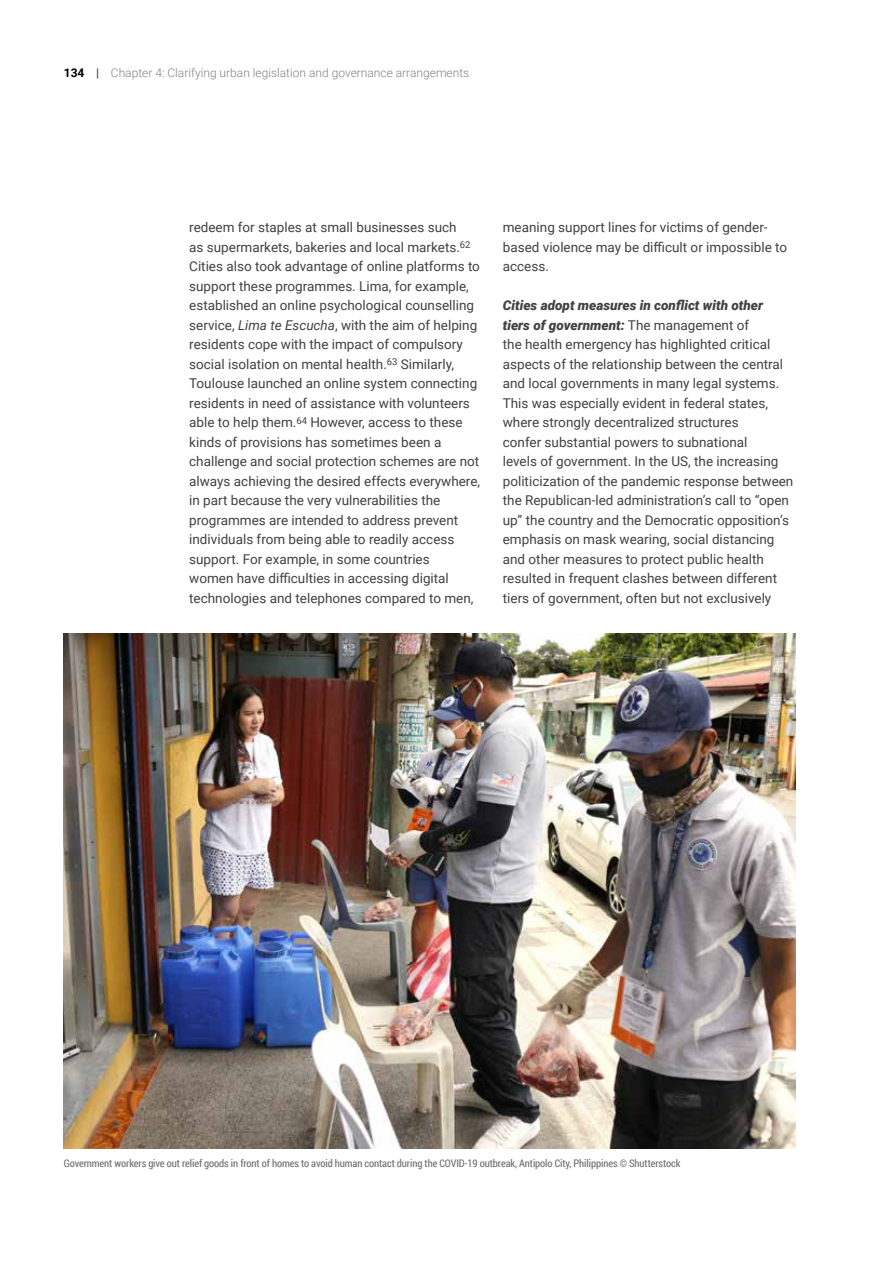
<style>
.page{position:relative;width:893px;height:1263px;background:#fff}
.page>*{position:absolute;margin:0;border:0;box-sizing:border-box;transform-origin:0 0}
.t1{font:13.5px/19.5px "Roboto";color:#414042}
.t2{font:300 12px "Roboto";color:#808285}
.t3{font:10.5px "Roboto Condensed";letter-spacing:-.01em;color:#6d6e71}
.s1{font-weight:700;color:#000}
.s2{font-weight:700;color:#3c4c7b}
.s3{font-style:italic}
.s4{font-weight:900;font-style:italic}
</style>
<div class="page">
<img style="left:64px;top:634px;width:731px;height:514px">
<p class="t2" style="left:64px;top:64px;width:407px"><span class="s1">134</span> <span class="s2">|</span> Chapter 4: Clarifying urban legislation and governance arrangements</p>
<p class="t1" style="left:189px;top:217px;width:292px">redeem for staples at small businesses such<br>as supermarkets, bakeries and local markets.<sup>62<br></sup>Cities also took advantage of online platforms to support these programmes. Lima, for example, established an online psychological counselling service, <span class="s3">Lima te Escucha</span>, with the aim of helping residents cope with the impact of compulsory social isolation on mental health.<sup>63</sup> Similarly, Toulouse launched an online system connecting residents in need of assistance with volunteers able to help them.<sup>64</sup> However, access to these kinds of provisions has sometimes been a challenge and social protection schemes are not always achieving the desired effects everywhere, in part because the very vulnerabilities the programmes are intended to address prevent individuals from being able to readily access support. For example, in some countries<br>women have difficulties in accessing digital technologies and telephones compared to men,</p>
<p class="t1" style="left:503px;top:217px;width:286px">meaning support lines for victims of gender&shy;based violence may be difficult or impossible to access.</p>
<p class="t1" style="left:503px;top:295px;width:292px"><span class="s4">Cities adopt measures in conflict with other tiers of government:</span> The management of<br>the health emergency has highlighted critical aspects of the relationship between the central and local governments in many legal systems.<br>This was especially evident in federal states, where strongly decentralized structures<br>confer substantial powers to subnational<br>levels of government. In the US, the increasing politicization of the pandemic response between the Republican-led administration’s call to “open up” the country and the Democratic opposition’s emphasis on mask wearing, social distancing and other measures to protect public health resulted in frequent clashes between different tiers of government, often but not exclusively</p>
<p class="t3" style="left:64px;top:1156px;width:618px">Government workers give out relief goods in front of homes to avoid human contact during the COVID-19 outbreak, Antipolo City, Philippines © Shutterstock</p>
</div>
